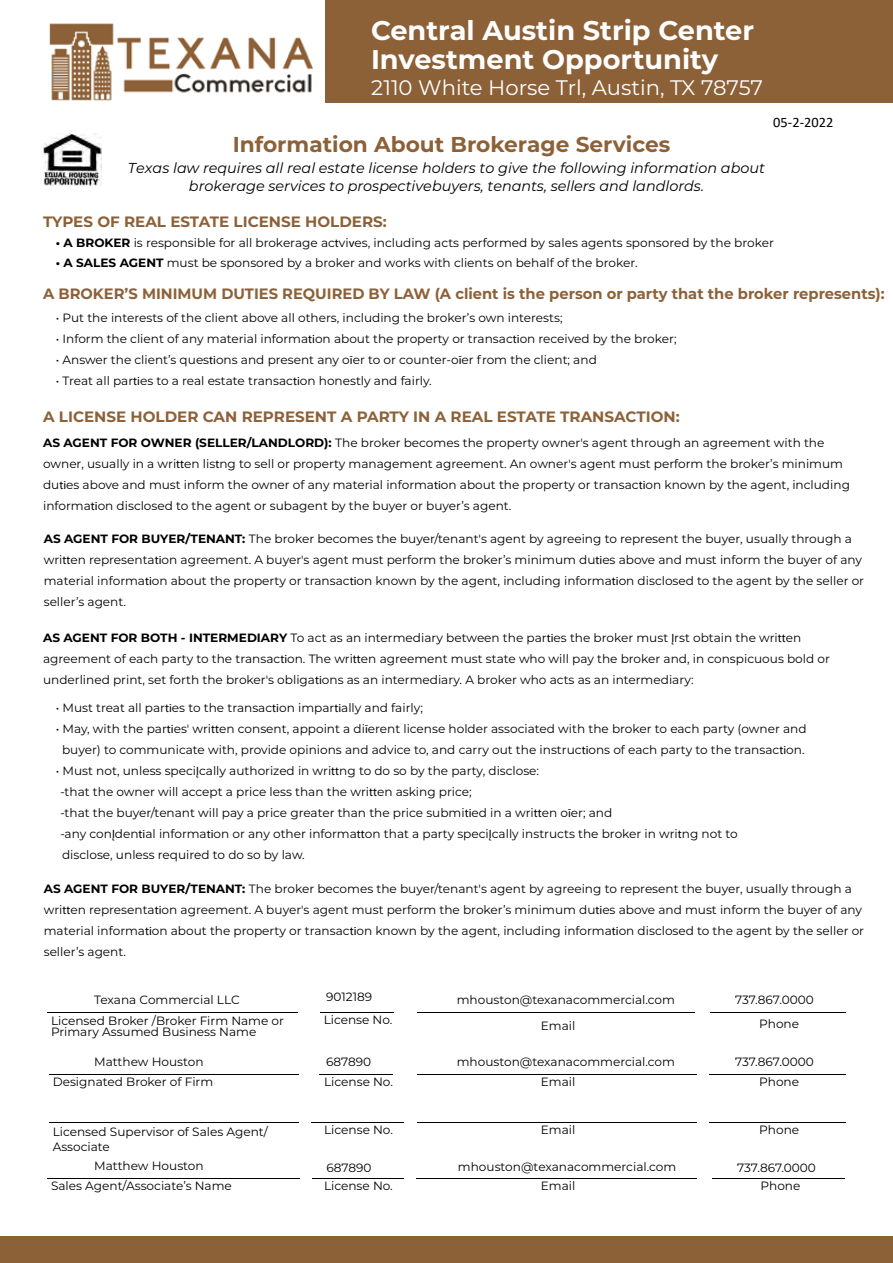
<style>
.page{position:relative;width:893px;height:1263px;background:#fff}
.page>*{position:absolute;margin:0;border:0;box-sizing:border-box;transform-origin:0 0}
.t1{font:700 27px/28.5px "Montserrat";color:#fff}
.t2{font:700 21.45px "Montserrat";color:#8d6138}
.t3{font:21px "Montserrat";color:#fff}
.t4{font:700 15px "Montserrat";color:#8d6138}
.t5{font:italic 14.4px/17.2px "Montserrat";color:#000;text-align:center}
.t6{font:14.4px "Calibri";color:#000}
.t7{font:12px/21px "Montserrat";color:#000}
.s1{font-weight:700}
.s2{font-family:"Myriad Pro"}
</style>
<div class="page">
<img style="left:49px;top:23px;width:264px;height:78px">
<div style="left:0;top:1236px;width:893px;height:27px;background:#8d6138"></div>
<img style="left:43px;top:133px;width:59px;height:52px">
<hr style="left:49px;top:1074px;width:250px;height:1px;background:#000">
<hr style="left:709px;top:1074px;width:137px;height:1px;background:#000">
<hr style="left:417px;top:1074px;width:279px;height:1px;background:#000">
<hr style="left:49px;top:1122px;width:250px;height:1px;background:#000">
<hr style="left:312px;top:1122px;width:92px;height:1px;background:#000">
<hr style="left:417px;top:1122px;width:279px;height:1px;background:#000">
<hr style="left:709px;top:1122px;width:137px;height:1px;background:#000">
<hr style="left:47px;top:1012px;width:250px;height:1px;background:#000">
<hr style="left:417px;top:1012px;width:278px;height:1px;background:#000">
<hr style="left:711px;top:1012px;width:135px;height:1px;background:#000">
<hr style="left:312px;top:1178px;width:91px;height:1px;background:#000">
<hr style="left:47px;top:1178px;width:252px;height:1px;background:#000">
<hr style="left:416px;top:1178px;width:281px;height:1px;background:#000">
<hr style="left:713px;top:1178px;width:132px;height:1px;background:#000">
<hr style="left:320px;top:1012px;width:73px;height:1px;background:#000">
<hr style="left:320px;top:1074px;width:73px;height:1px;background:#000">
<div style="left:325px;top:0;width:568px;height:103px;background:#8d6138"></div>
<h1 class="t1" style="left:371px;top:15px;width:385px">Central Austin Strip Center<br>Investment Opportunity</h1>
<h3 class="t3" style="left:371px;top:73px;width:393px">2110 White Horse Trl, Austin, TX 78757</h3>
<h1 class="t1" style="left:474px;top:19px;width:320px">For Lease: Retail $30/SF Modified Gross</h1>
<h3 class="t3" style="left:473px;top:74px;width:385px">7600 N Lamar Blvd, Austin, TX 78752</h3>
<h2 class="t2" style="left:233px;top:129px;width:439px">Information About Brokerage Services</h2>
<p class="t5" style="left:128px;top:159px;width:638px">Texas law requires all real estate license holders to give the following information about brokerage services to prospectivebuyers, tenants, sellers and landlords.</p>
<p class="t6" style="left:773px;top:112px;width:62px">05-2-2022</p>
<p class="t4" style="left:43px;top:211px;width:345px">TYPES OF REAL ESTATE LICENSE HOLDERS:</p>
<p class="t7" style="left:56px;top:232px;width:720px"><span class="s1">• A BROKER</span> is responsible for all brokerage ac<span class="s2">t</span>vi<span class="s2">v</span>es, including acts performed by sales agents sponsored by the broker</p>
<p class="t7" style="left:56px;top:251px;width:583px"><span class="s1">• A SALES AGENT</span> must be sponsored by a broker and works with clients on behalf of the broker.</p>
<p class="t4" style="left:43px;top:283px;width:843px">A BROKER’S MINIMUM DUTIES REQUIRED BY LAW (A client is the person or party that the broker represents):</p>
<p class="t7" style="left:56px;top:307px;width:508px">• Put the interests of the client above all others, including the broker’s own interests;</p>
<p class="t7" style="left:56px;top:328px;width:622px">• Inform the client of any material informa<span class="s2">ti</span>on about the property or transac<span class="s2">ti</span>on received by the broker;</p>
<p class="t7" style="left:56px;top:349px;width:543px">• Answer the client’s ques<span class="s2">ti</span>ons and present any o<span class="s2">ī</span>er to or counter-o<span class="s2">ī</span>er from the client; and</p>
<p class="t7" style="left:56px;top:370px;width:377px">• Treat all par<span class="s2">ti</span>es to a real estate transac<span class="s2">ti</span>on honestly and fairly.</p>
<p class="t4" style="left:43px;top:405px;width:638px">A LICENSE HOLDER CAN REPRESENT A PARTY IN A REAL ESTATE TRANSACTION:</p>
<p class="t7" style="left:43px;top:432px;width:808px"><span class="s1">AS AGENT FOR OWNER (SELLER/LANDLORD):</span> The broker becomes the property owner's agent through an agreement with the owner, usually in a wri<span class="s2">tt</span>en lis<span class="s2">t</span>ng to sell or property management agreement. An owner's agent must perform the broker’s minimum du<span class="s2">ti</span>es above and must inform the owner of any material informa<span class="s2">ti</span>on about the property or transac<span class="s2">ti</span>on known by the agent, including informa<span class="s2">ti</span>on disclosed to the agent or subagent by the buyer or buyer’s agent.</p>
<p class="t7" style="left:44px;top:527px;width:822px"><span class="s1">AS AGENT FOR BUYER/TENANT:</span> The broker becomes the buyer/tenant's agent by agreeing to represent the buyer, usually through a wri<span class="s2">tt</span>en representa<span class="s2">ti</span>on agreement. A buyer's agent must perform the broker’s minimum du<span class="s2">ti</span>es above and must inform the buyer of any material informa<span class="s2">ti</span>on about the property or transac<span class="s2">ti</span>on known by the agent, including informa<span class="s2">ti</span>on disclosed to the agent by the seller or seller’s agent.</p>
<p class="t7" style="left:43px;top:627px;width:788px"><span class="s1">AS AGENT FOR BOTH - INTERMEDIARY</span> To act as an intermediary between the par<span class="s2">ti</span>es the broker must <span class="s2">Į</span>rst obtain the wri<span class="s2">tt</span>en agreement of each party to the transac<span class="s2">ti</span>on. The wri<span class="s2">tt</span>en agreement must state who will pay the broker and, in conspicuous bold or underlined print, set forth the broker's obliga<span class="s2">ti</span>ons as an intermediary. A broker who acts as an intermediary:</p>
<p class="t7" style="left:56px;top:697px;width:369px">• Must treat all par<span class="s2">ti</span>es to the transac<span class="s2">ti</span>on impar<span class="s2">ti</span>ally and fairly;</p>
<p class="t7" style="left:56px;top:718px;width:752px;text-align:center">• May, with the par<span class="s2">ti</span>es' wri<span class="s2">tt</span>en consent, appoint a di<span class="s2">ī</span>erent license holder associated with the broker to each party (owner and buyer) to communicate with, provide opinions and advice to, and carry out the instruc<span class="s2">ti</span>ons of each party to the transac<span class="s2">ti</span>on.</p>
<p class="t7" style="left:61px;top:760px;width:678px;text-indent:-5px">• Must not, unless speci<span class="s2">Į</span>cally authorized in wri<span class="s2">tt</span>ng to do so by the party, disclose:<br><span class="s2">-</span>that the owner will accept a price less than the wri<span class="s2">tt</span>en asking price;<br><span class="s2">-</span>that the buyer/tenant will pay a price greater than the price submi<span class="s2">ti</span>ed in a wri<span class="s2">tt</span>en o<span class="s2">ī</span>er; and<br><span class="s2">-</span>any con<span class="s2">Į</span>den<span class="s2">ti</span>al informa<span class="s2">ti</span>on or any other informa<span class="s2">tt</span>on that a party speci<span class="s2">Į</span>cally instructs the broker in wri<span class="s2">t</span>ng not to disclose, unless required to do so by law.</p>
<p class="t7" style="left:44px;top:878px;width:822px"><span class="s1">AS AGENT FOR BUYER/TENANT:</span> The broker becomes the buyer/tenant's agent by agreeing to represent the buyer, usually through a wri<span class="s2">tt</span>en representa<span class="s2">ti</span>on agreement. A buyer's agent must perform the broker’s minimum du<span class="s2">ti</span>es above and must inform the buyer of any material informa<span class="s2">ti</span>on about the property or transac<span class="s2">ti</span>on known by the agent, including informa<span class="s2">ti</span>on disclosed to the agent by the seller or seller’s agent.</p>
<p class="t7" style="left:94px;top:989px;width:147px">Texana Commercial LLC</p>
<p class="t7" style="left:326px;top:986px;width:48px">9012189</p>
<p class="t7" style="left:457px;top:989px;width:220px">mhouston@texanacommercial.com</p>
<p class="t7" style="left:735px;top:989px;width:80px">737.867.0000</p>
<p class="t7" style="left:51px;top:1015px;width:235px;line-height:10.5px">Licensed Broker /Broker Firm Name or<br>Primary Assumed Business Name</p>
<p class="t7" style="left:324px;top:1009px;width:70px">License No.</p>
<p class="t7" style="left:541px;top:1015px;width:36px">Email</p>
<p class="t7" style="left:759px;top:1013px;width:42px">Phone</p>
<p class="t7" style="left:94px;top:1050px;width:111px">Matthew Houston</p>
<p class="t7" style="left:326px;top:1051px;width:47px">687890</p>
<p class="t7" style="left:457px;top:1050px;width:220px">mhouston@texanacommercial.com</p>
<p class="t7" style="left:735px;top:1051px;width:80px">737.867.0000</p>
<p class="t7" style="left:53px;top:1071px;width:162px">Designated Broker of Firm</p>
<p class="t7" style="left:324px;top:1071px;width:70px">License No.</p>
<p class="t7" style="left:541px;top:1071px;width:36px">Email</p>
<p class="t7" style="left:759px;top:1071px;width:42px">Phone</p>
<p class="t7" style="left:53px;top:1123px;width:217px;line-height:15px">Licensed Supervisor of Sales Agent/<br>Associate</p>
<p class="t7" style="left:324px;top:1119px;width:70px">License No.</p>
<p class="t7" style="left:541px;top:1119px;width:36px">Email</p>
<p class="t7" style="left:759px;top:1119px;width:42px">Phone</p>
<p class="t7" style="left:94px;top:1154px;width:111px">Matthew Houston</p>
<p class="t7" style="left:326px;top:1157px;width:47px">687890</p>
<p class="t7" style="left:458px;top:1156px;width:220px">mhouston@texanacommercial.com</p>
<p class="t7" style="left:737px;top:1157px;width:80px">737.867.0000</p>
<p class="t7" style="left:51px;top:1175px;width:182px">Sales Agent/Associate’s Name</p>
<p class="t7" style="left:324px;top:1175px;width:70px">License No.</p>
<p class="t7" style="left:541px;top:1175px;width:36px">Email</p>
<p class="t7" style="left:760px;top:1175px;width:42px">Phone</p>
</div>
